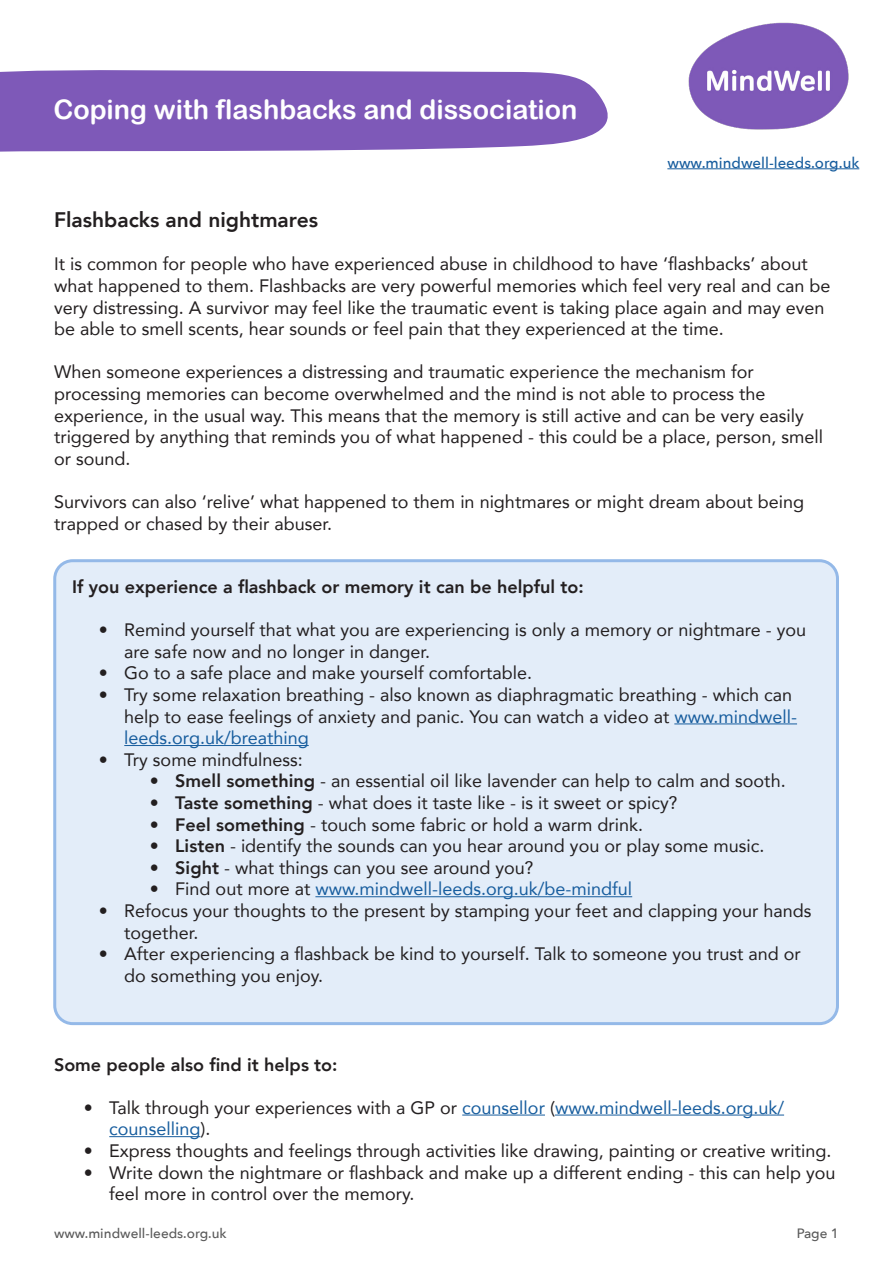
<style>
.page{position:relative;width:893px;height:1263px;background:#fff}
.page>*{position:absolute;margin:0;border:0;box-sizing:border-box;transform-origin:0 0}
.t1{font:27px "Arial Rounded MT Bold";color:#fff}
.t2{font:800 21px "Avenir";color:#231f20}
.BOT_bullet{font:18px/21.6px "Avenir";color:#231f20}
.BOT{font:18px/21.6px "Avenir";color:#231f20}
.BOT_bullet-2{font:18px/21.6px "Avenir";color:#175d9e}
.BOT-2{font:800 18px "Avenir";color:#231f20}
.t3{font:500 15px "Avenir Next";color:#175d9e}
.t4{font:500 13.5px "Avenir Next";color:#595959}
.s1{color:#175d9e}
.s2{font-weight:800}
.s3{color:#231f20}
</style>
<div class="page">
<svg style="left:0;top:70px;width:608px;height:82px;background:#8663bc"></svg>
<img style="left:688px;top:22px;width:161px;height:108px">
<div style="left:55px;top:561px;width:782px;height:462px;background:#e3edf9;border-radius:18px"></div>
<hr style="left:674px;top:723px;width:123px;height:1px;background:#175d9e">
<hr style="left:124px;top:745px;width:185px;height:1px;background:#175d9e">
<hr style="left:315px;top:896px;width:317px;height:1px;background:#175d9e">
<div style="left:53px;top:559px;width:786px;height:466px;border:3px solid #94b9e8;border-radius:18px"></div>
<hr style="left:667px;top:168px;width:192px;height:1px;background:#175d9e">
<hr style="left:462px;top:1114px;width:83px;height:1px;background:#175d9e">
<hr style="left:555px;top:1114px;width:229px;height:1px;background:#175d9e">
<hr style="left:109px;top:1136px;width:91px;height:1px;background:#175d9e">
<h1 class="t1" style="left:53px;top:93px;width:526px">Coping with flashbacks and dissociation</h1>
<p class="t3" style="left:667px;top:150px;width:193px">www.mindwell-leeds.org.uk</p>
<h2 class="t2" style="left:54px;top:204px;width:266px">Flashbacks and nightmares</h2>
<p class="BOT" style="left:54px;top:253px;width:778px">It is common for people who have experienced abuse in childhood to have ‘flashbacks’ about what happened to them. Flashbacks are very powerful memories which feel very real and can be very distressing. A survivor may feel like the traumatic event is taking place again and may even be able to smell scents, hear sounds or feel pain that they experienced at the time.</p>
<p class="BOT" style="left:54px;top:361px;width:771px">When someone experiences a distressing and traumatic experience the mechanism for processing memories can become overwhelmed and the mind is not able to process the experience, in the usual way. This means that the memory is still active and can be very easily triggered by anything that reminds you of what happened - this could be a place, person, smell or sound.</p>
<p class="BOT" style="left:54px;top:490px;width:752px">Survivors can also ‘relive’ what happened to them in nightmares or might dream about being trapped or chased by their abuser.</p>
<p class="BOT-2" style="left:72px;top:573px;width:513px">If you experience a flashback or memory it can be helpful to:</p>
<p class="BOT_bullet" style="left:124px;top:619px;width:683px;text-indent:-26px">• Remind yourself that what you are experiencing is only a memory or nightmare - you are safe now and no longer in danger.</p>
<p class="BOT_bullet" style="left:99px;top:662px;width:435px">• Go to a safe place and make yourself comfortable.</p>
<p class="BOT_bullet" style="left:124px;top:683px;width:674px;text-indent:-26px">• Try some relaxation breathing - also known as diaphragmatic breathing - which can help to ease feelings of anxiety and panic. You can watch a video at <span class="s1">www.mindwell&shy;leeds.org.uk/breathing</span></p>
<p class="BOT_bullet" style="left:99px;top:748px;width:205px">• Try some mindfulness:</p>
<p class="BOT_bullet" style="left:150px;top:770px;width:637px"><span class="s2">• Smell something</span> - an essential oil like lavender can help to calm and sooth.</p>
<p class="BOT_bullet" style="left:150px;top:791px;width:529px"><span class="s2">• Taste something</span> - what does it taste like - is it sweet or spicy?</p>
<p class="BOT_bullet" style="left:150px;top:813px;width:495px"><span class="s2">• Feel something</span> - touch some fabric or hold a warm drink.</p>
<p class="BOT_bullet" style="left:150px;top:835px;width:616px"><span class="s2">• Listen</span> - identify the sounds can you hear around you or play some music.</p>
<p class="BOT_bullet" style="left:150px;top:856px;width:385px"><span class="s2">• Sight</span> - what things can you see around you?</p>
<p class="BOT_bullet-2" style="left:150px;top:878px;width:484px"><span class="s3">• Find out more at</span> www.mindwell-leeds.org.uk/be-mindful</p>
<p class="BOT_bullet" style="left:124px;top:899px;width:689px;text-indent:-26px">• Refocus your thoughts to the present by stamping your feet and clapping your hands together.</p>
<p class="BOT_bullet" style="left:124px;top:943px;width:678px;text-indent:-26px">• After experiencing a flashback be kind to yourself. Talk to someone you trust and or do something you enjoy.</p>
<p class="BOT-2" style="left:54px;top:1050px;width:285px">Some people also find it helps to:</p>
<p class="BOT_bullet-2" style="left:109px;top:1096px;width:676px;text-indent:-26px"><span class="s3">• Talk through your experiences with a GP or</span> counsellor <span class="s3">(</span>www.mindwell-leeds.org.uk/ counselling<span class="s3">).</span></p>
<p class="BOT_bullet" style="left:84px;top:1139px;width:749px">• Express thoughts and feelings through activities like drawing, painting or creative writing.</p>
<p class="BOT_bullet" style="left:109px;top:1161px;width:728px;text-indent:-26px">• Write down the nightmare or flashback and make up a different ending - this can help you feel more in control over the memory.</p>
<p class="t4" style="left:54px;top:1222px;width:174px">www.mindwell-leeds.org.uk</p>
<p class="t4" style="left:797px;top:1222px;width:44px">Page 1</p>
</div>
